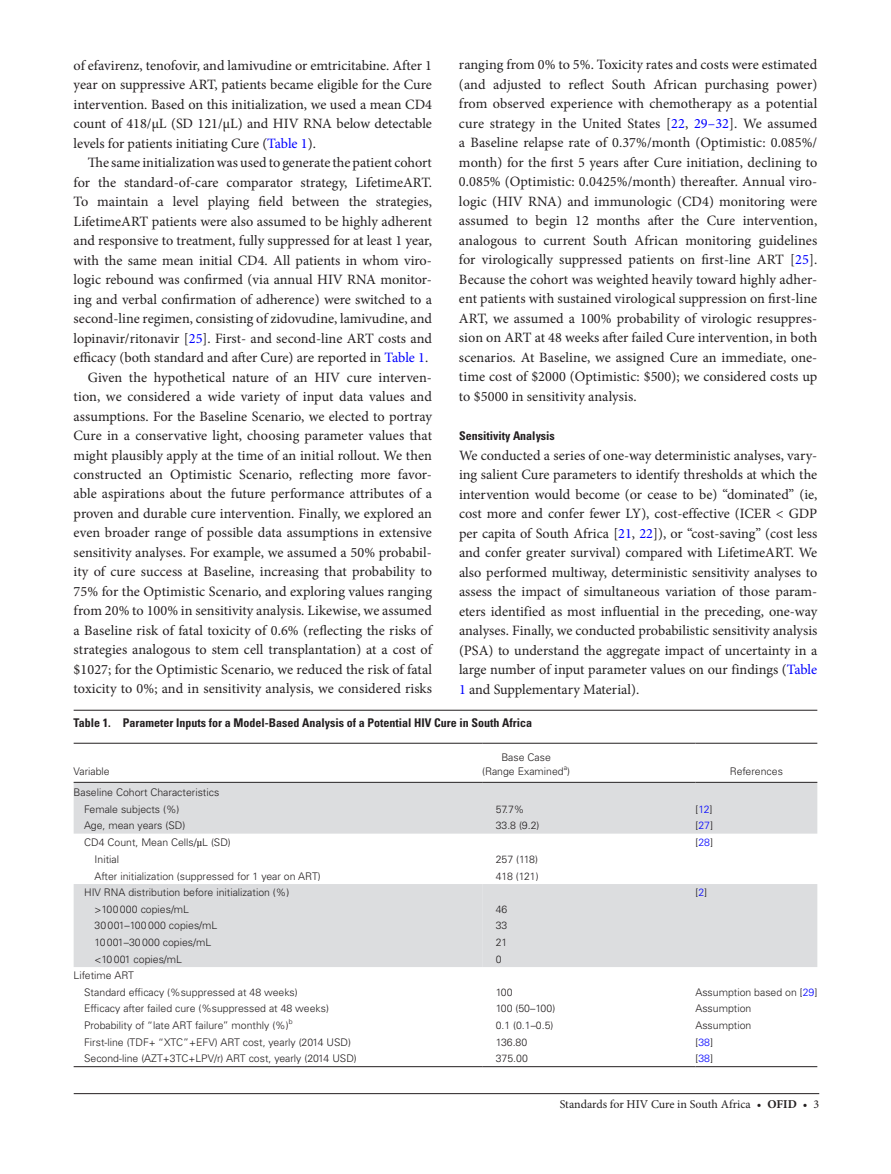
<style>
.page{position:relative;width:891px;height:1174px;background:#fff}
.page>*{position:absolute;margin:0;border:0;box-sizing:border-box;transform-origin:0 0}
.t1{font:14.25px/19.5px "Minion Pro";color:#231f20;text-align:justify}
.t2{font:700 condensed 12px "Univers LT Std";color:#231f20}
.t3{font:12px "Minion Pro";letter-spacing:-.005em;color:#231f20}
.t4{font:300 10.5px/16.6px "Univers LT Std";color:#231f20}
.t5{font:300 6.9px "Univers LT Std";color:#231f20}
.s1{color:#00f}
.s2{font-family:"Gandhari Unicode";font-weight:400}
.s3{font-weight:700}
</style>
<div class="page">
<hr style="left:74px;top:1093px;width:745px;height:1px;background:#231f20">
<hr style="left:74px;top:710px;width:743px;height:1px;background:#231f20">
<svg style="left:74px;top:783px;width:743px;height:184px;fill:#dcdddf"></svg>
<div style="left:482px;top:884px;width:335px;height:83px;background:#dcdddf"></div>
<hr style="left:74px;top:743px;width:408px;height:1px;background:#231f20">
<hr style="left:74px;top:782px;width:408px;height:1px;background:#231f20">
<hr style="left:482px;top:782px;width:214px;height:1px;background:#231f20">
<hr style="left:696px;top:782px;width:121px;height:1px;background:#231f20">
<hr style="left:482px;top:743px;width:214px;height:1px;background:#231f20">
<hr style="left:696px;top:743px;width:121px;height:1px;background:#231f20">
<hr style="left:74px;top:1066px;width:408px;height:1px;background:#231f20">
<hr style="left:482px;top:1066px;width:214px;height:1px;background:#231f20">
<hr style="left:696px;top:1066px;width:121px;height:1px;background:#231f20">
<p class="t1" style="left:459px;top:55px;width:360px">ranging from 0% to 5%. Toxicity rates and costs were estimated (and adjusted to reflect South African purchasing power) from observed experience with chemotherapy as a potential cure strategy in the United States [<span class="s1">22</span>, <span class="s1">29–32</span>]. We assumed a Baseline relapse rate of 0.37%/month (Optimistic: 0.085%/ month) for the first 5 years after Cure initiation, declining to 0.085% (Optimistic: 0.0425%/month) thereafter. Annual viro&shy;logic (HIV RNA) and immunologic (CD4) monitoring were assumed to begin 12 months after the Cure intervention, analogous to current South African monitoring guidelines for virologically suppressed patients on first-line ART [<span class="s1">25</span>].<br>Because the cohort was weighted heavily toward highly adher&shy;ent patients with sustained virological suppression on first-line ART, we assumed a 100% probability of virologic resuppres&shy;sion on ART at 48 weeks after failed Cure intervention, in both scenarios. At Baseline, we assigned Cure an immediate, one&shy;time cost of $2000 (Optimistic: $500); we considered costs up to $5000 in sensitivity analysis.</p>
<p class="t2" style="left:459px;top:428px;width:97px">Sensitivity Analysis</p>
<p class="t1" style="left:459px;top:445px;width:360px">We conducted a series of one-way deterministic analyses, vary&shy;ing salient Cure parameters to identify thresholds at which the intervention would become (or cease to be) “dominated” (ie, cost more and confer fewer LY), cost-effective (ICER &lt; GDP per capita of South Africa [<span class="s1">21</span>, <span class="s1">22</span>]), or “cost-saving” (cost less and confer greater survival) compared with LifetimeART. We also performed multiway, deterministic sensitivity analyses to assess the impact of simultaneous variation of those param&shy;eters identified as most influential in the preceding, one-way analyses. Finally, we conducted probabilistic sensitivity analysis (PSA) to understand the aggregate impact of uncertainty in a large number of input parameter values on our findings (<span class="s1">Table 1</span> and Supplementary Material).</p>
<p class="t2" style="left:74px;top:715px;width:460px">Table 1. Parameter Inputs for a Model-Based Analysis of a Potential HIV Cure in South Africa</p>
<p class="t4" style="left:74px;top:763px;width:38px">Variable</p>
<p class="t1" style="left:74px;top:55px;width:360px">of efavirenz, tenofovir, and lamivudine or emtricitabine. After 1 year on suppressive ART, patients became eligible for the Cure intervention. Based on this initialization, we used a mean CD4 count of 418/µL (SD 121/µL) and HIV RNA below detectable levels for patients initiating Cure (<span class="s1">Table 1</span>).</p>
<p class="t1" style="left:74px;top:153px;width:360px;text-align:right">The same initialization was used to generate the patient cohort for the standard-of-care comparator strategy, LifetimeART.<br>To maintain a level playing field between the strategies, LifetimeART patients were also assumed to be highly adherent and responsive to treatment, fully suppressed for at least 1 year, with the same mean initial CD4. All patients in whom viro&shy;logic rebound was confirmed (via annual HIV RNA monitor&shy;ing and verbal confirmation of adherence) were switched to a second-line regimen, consisting of zidovudine, lamivudine, and lopinavir/ritonavir [<span class="s1">25</span>]. First- and second-line ART costs and efficacy (both standard and after Cure) are reported in <span class="s1">Table 1</span>.<br>Given the hypothetical nature of an HIV cure interven&shy;tion, we considered a wide variety of input data values and assumptions. For the Baseline Scenario, we elected to portray Cure in a conservative light, choosing parameter values that might plausibly apply at the time of an initial rollout. We then constructed an Optimistic Scenario, reflecting more favor&shy;able aspirations about the future performance attributes of a proven and durable cure intervention. Finally, we explored an even broader range of possible data assumptions in extensive sensitivity analyses. For example, we assumed a 50% probabil&shy;ity of cure success at Baseline, increasing that probability to 75% for the Optimistic Scenario, and exploring values ranging from 20% to 100% in sensitivity analysis. Likewise, we assumed a Baseline risk of fatal toxicity of 0.6% (reflecting the risks of strategies analogous to stem cell transplantation) at a cost of $1027; for the Optimistic Scenario, we reduced the risk of fatal toxicity to 0%; and in sensitivity analysis, we considered risks</p>
<p class="t4" style="left:482px;top:751px;width:89px;line-height:13.5px;text-align:center">Base Case<br>(Range Examined )</p>
<p class="t5" style="left:564px;top:763px;width:5px">a</p>
<p class="t4" style="left:730px;top:763px;width:55px">References</p>
<p class="t4" style="left:84px;top:784px;width:137px;text-indent:-10px">Baseline Cohort Characteristics<br>Female subjects (%)</p>
<p class="t4" style="left:496px;top:800px;width:30px">57.7%</p>
<p class="t4" style="left:696px;top:800px;width:18px">[<span class="s1">12</span>]</p>
<p class="t4" style="left:84px;top:817px;width:103px">Age, mean years (SD)</p>
<p class="t4" style="left:496px;top:817px;width:45px">33.8 (9.2)</p>
<p class="t4" style="left:696px;top:817px;width:19px">[<span class="s1">27</span>]</p>
<p class="t4" style="left:84px;top:834px;width:148px">CD4 Count, Mean Cells/<span class="s2">µ</span>L (SD)</p>
<p class="t4" style="left:696px;top:834px;width:19px">[<span class="s1">28</span>]</p>
<p class="t4" style="left:95px;top:851px;width:26px">Initial</p>
<p class="t4" style="left:496px;top:851px;width:44px">257 (118)</p>
<p class="t4" style="left:95px;top:867px;width:228px">After initialization (suppressed for 1 year on ART)</p>
<p class="t4" style="left:496px;top:867px;width:44px">418 (121)</p>
<p class="t4" style="left:84px;top:884px;width:207px">HIV RNA distribution before initialization (%)</p>
<p class="t4" style="left:696px;top:884px;width:13px">[<span class="s1">2</span>]</p>
<p class="t4" style="left:95px;top:901px;width:96px">&gt;100000 copies/mL</p>
<p class="t4" style="left:496px;top:901px;width:13px">46</p>
<p class="t4" style="left:95px;top:917px;width:124px">30001–100000 copies/mL</p>
<p class="t4" style="left:496px;top:917px;width:13px">33</p>
<p class="t4" style="left:95px;top:934px;width:118px">10001–30000 copies/mL</p>
<p class="t4" style="left:496px;top:934px;width:13px">21</p>
<p class="t4" style="left:95px;top:950px;width:89px">&lt;10001 copies/mL</p>
<p class="t4" style="left:496px;top:950px;width:7px">0</p>
<p class="t4" style="left:84px;top:967px;width:215px;text-indent:-10px">Lifetime ART<br>Standard efficacy (%suppressed at 48 weeks)</p>
<p class="t4" style="left:496px;top:984px;width:18px">100</p>
<p class="t4" style="left:696px;top:984px;width:123px">Assumption based on [<span class="s1">29</span>]</p>
<p class="t4" style="left:84px;top:1000px;width:246px">Efficacy after failed cure (%suppressed at 48 weeks)</p>
<p class="t4" style="left:496px;top:1000px;width:61px">100 (50–100)</p>
<p class="t4" style="left:696px;top:1000px;width:57px">Assumption</p>
<p class="t4" style="left:84px;top:1017px;width:210px">Probability of “late ART failure” monthly (%)<sup>b</sup></p>
<p class="t4" style="left:496px;top:1017px;width:59px">0.1 (0.1–0.5)</p>
<p class="t4" style="left:696px;top:1017px;width:57px">Assumption</p>
<p class="t4" style="left:84px;top:1034px;width:268px">First-line (TDF+ “XTC”+EFV) ART cost, yearly (2014 USD)</p>
<p class="t4" style="left:496px;top:1034px;width:33px">136.80</p>
<p class="t4" style="left:696px;top:1034px;width:19px">[<span class="s1">38</span>]</p>
<p class="t4" style="left:84px;top:1050px;width:274px">Second-line (AZT+3TC+LPV/r) ART cost, yearly (2014 USD)</p>
<p class="t4" style="left:496px;top:1050px;width:34px">375.00</p>
<p class="t4" style="left:696px;top:1050px;width:19px">[<span class="s1">38</span>]</p>
<p class="t3" style="left:560px;top:1096px;width:261px">Standards for HIV Cure in South Africa • <span class="s3">OFID</span> • 3</p>
</div>
